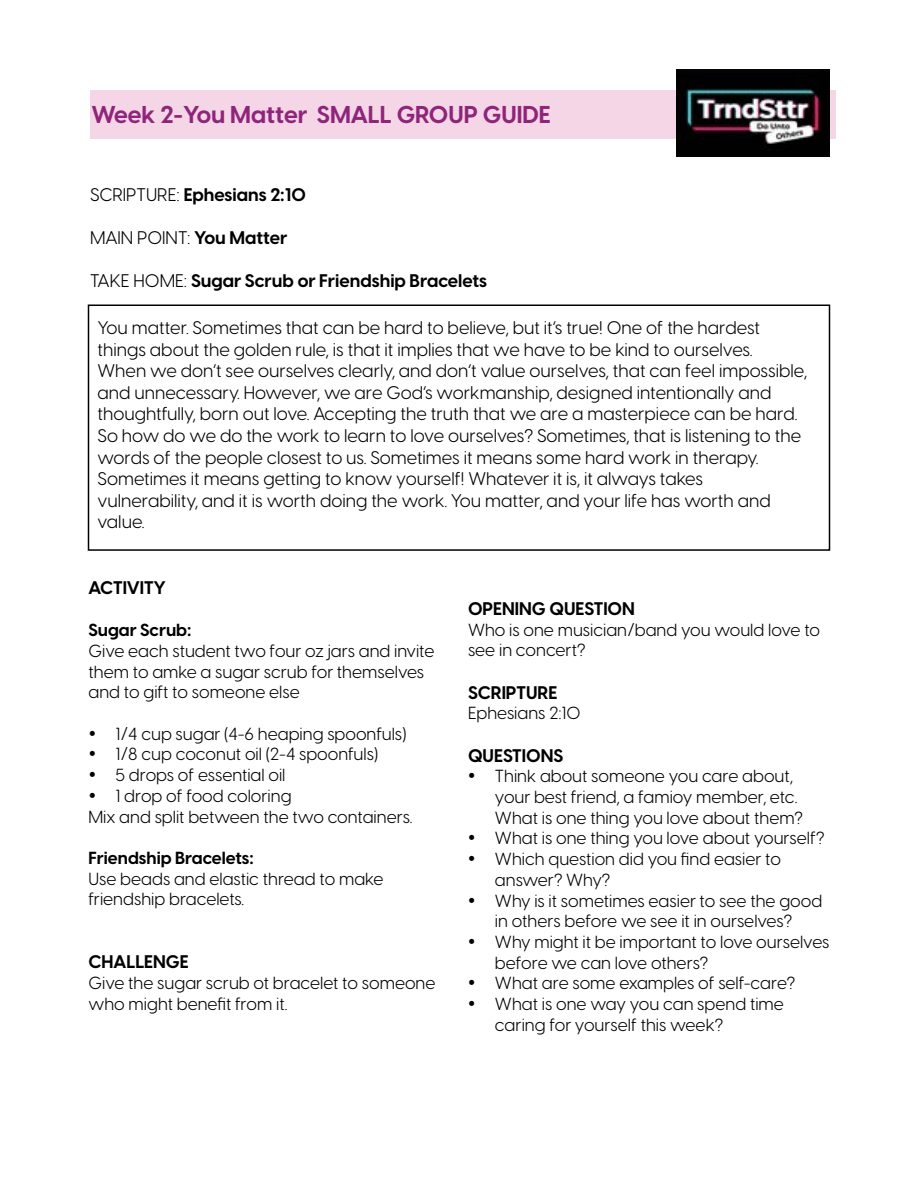
<style>
.page{position:relative;width:918px;height:1188px;background:#fff}
.page>*{position:absolute;margin:0;border:0;box-sizing:border-box;transform-origin:0 0}
.t1{font:700 24px "Visby CF";color:#8f257a}
.t2{font:18px/21.6px "Visby CF";color:#000}
.t3{font:700 18px "Visby CF";color:#000}
.t4{font:17.25px/20.7px "Visby CF";color:#000}
.t5{font:700 17.25px "Visby CF";color:#000}
.s1{font-weight:400}
.s2{font-weight:700}
</style>
<div class="page">
<div style="left:90px;top:90px;width:746px;height:49px;background:#f4d6e7"></div>
<img style="left:676px;top:69px;width:153px;height:88px">
<div style="left:88px;top:304px;width:742px;height:247px;border:2px solid #000"></div>
<h1 class="t1" style="left:92px;top:96px;width:461px">Week 2-You Matter SMALL GROUP GUIDE</h1>
<p class="t3" style="left:90px;top:181px;width:218px"><span class="s1">SCRIPTURE:</span> Ephesians 2:10</p>
<p class="t2" style="left:90px;top:225px;width:199px">MAIN POINT: <span class="s2">You Matter</span></p>
<p class="t3" style="left:90px;top:267px;width:399px"><span class="s1">TAKE HOME:</span> Sugar Scrub or Friendship Bracelets</p>
<p class="t2" style="left:98px;top:316px;width:711px">You matter. Sometimes that can be hard to believe, but it’s true! One of the hardest things about the golden rule, is that it implies that we have to be kind to ourselves.<br>When we don’t see ourselves clearly, and don’t value ourselves, that can feel impossible, and unnecessary. However, we are God’s workmanship, designed intentionally and thoughtfully, born out love. Accepting the truth that we are a masterpiece can be hard.<br>So how do we do the work to learn to love ourselves? Sometimes, that is listening to the words of the people closest to us. Sometimes it means some hard work in therapy.<br>Sometimes it means getting to know yourself! Whatever it is, it always takes vulnerability, and it is worth doing the work. You matter, and your life has worth and value.</p>
<p class="t3" style="left:88px;top:574px;width:79px">ACTIVITY</p>
<p class="t5" style="left:88px;top:617px;width:105px">Sugar Scrub:</p>
<p class="t4" style="left:88px;top:639px;width:348px">Give each student two four oz jars and invite them to amke a sugar scrub for themselves and to gift to someone else</p>
<p class="t4" style="left:88px;top:722px;width:319px">• 1/4 cup sugar (4-6 heaping spoonfuls)</p>
<p class="t4" style="left:88px;top:743px;width:291px">• 1/8 cup coconut oil (2-4 spoonfuls)</p>
<p class="t4" style="left:88px;top:763px;width:199px">• 5 drops of essential oil</p>
<p class="t4" style="left:88px;top:784px;width:325px">• 1 drop of food coloring<br>Mix and split between the two containers.</p>
<p class="t5" style="left:88px;top:845px;width:167px">Friendship Bracelets:</p>
<p class="t4" style="left:88px;top:867px;width:296px">Use beads and elastic thread to make friendship bracelets.</p>
<p class="t3" style="left:88px;top:948px;width:102px">CHALLENGE</p>
<p class="t4" style="left:88px;top:971px;width:349px">Give the sugar scrub ot bracelet to someone who might benefit from it.</p>
<p class="t3" style="left:468px;top:595px;width:169px">OPENING QUESTION</p>
<p class="t4" style="left:468px;top:618px;width:354px">Who is one musician/band you would love to see in concert?</p>
<p class="t3" style="left:468px;top:678px;width:91px">SCRIPTURE</p>
<p class="t4" style="left:468px;top:702px;width:114px">Ephesians 2:10</p>
<p class="t3" style="left:468px;top:741px;width:97px">QUESTIONS</p>
<p class="t4" style="left:495px;top:765px;width:309px;text-indent:-27px">• Think about someone you care about, your best friend, a famioy member, etc.<br>What is one thing you love about them?</p>
<p class="t4" style="left:468px;top:827px;width:358px">• What is one thing you love about yourself?</p>
<p class="t4" style="left:495px;top:847px;width:287px;text-indent:-27px">• Which question did you find easier to answer? Why?</p>
<p class="t4" style="left:468px;top:889px;width:356px;text-align:center">• Why is it sometimes easier to see the good in others before we see it in ourselves?</p>
<p class="t4" style="left:495px;top:930px;width:336px;text-indent:-27px">• Why might it be important to love ourselves before we can love others?</p>
<p class="t4" style="left:468px;top:972px;width:329px">• What are some examples of self-care?</p>
<p class="t4" style="left:495px;top:992px;width:290px;text-indent:-27px">• What is one way you can spend time caring for yourself this week?</p>
</div>
